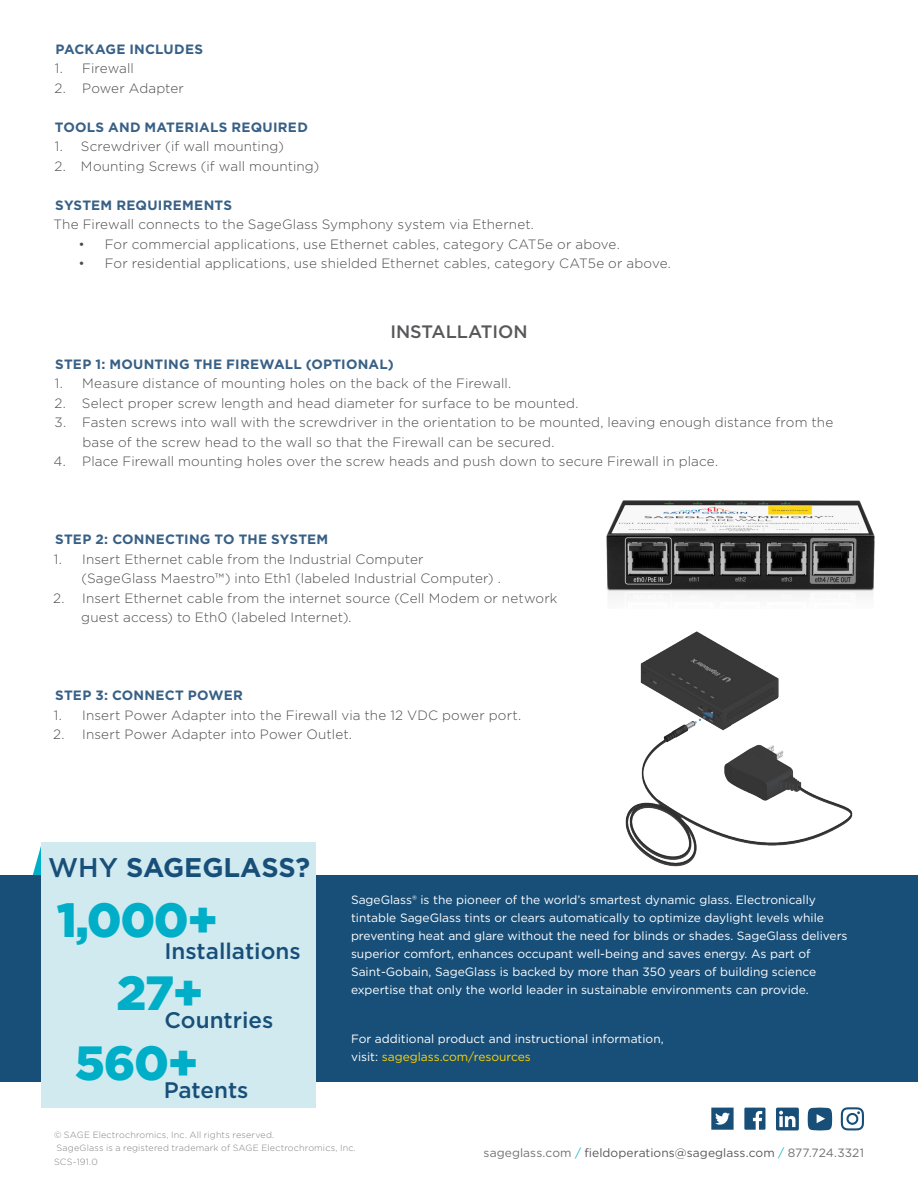
<style>
.page{position:relative;width:918px;height:1188px;background:#fff}
.page>*{position:absolute;margin:0;border:0;box-sizing:border-box;transform-origin:0 0}
.t1{font:900 48px "Gotham";letter-spacing:-.03em;color:#00afc7}
.t2{font:700 27px "Gotham";letter-spacing:-.005em;color:#184f79}
.about_SageGlass{font:500 22.5px "Gotham";color:#184f79}
.t3{font:500 18px "Gotham";color:#57585a}
.Numerical_List_Copy{font:300 13.5px/19.5px "Gotham";letter-spacing:.01em;color:#4b4c4d}
.Text_page_1{font:700 13.5px "Gotham";letter-spacing:.02em;color:#386086}
.Numerical_List_Copy-2{font:700 13.5px "Gotham";letter-spacing:.015em;color:#386086}
.about_SageGlass-2{font:12px/18px "Gotham";color:#fff}
.Contact_Information{font:12px "Gotham";letter-spacing:.005em;color:#57585a}
.copyright_info{font:300 9px/13.5px "Gotham";letter-spacing:.015em;color:#808285}
.s1{font-weight:500}
.s2{color:#fed304}
.s3{color:#717275}
.s4{color:#1ab9ce}
</style>
<div class="page">
<div style="left:0;top:875px;width:918px;height:207px;background:#184f79"></div>
<svg style="left:32px;top:843px;width:10px;height:32px"></svg>
<div style="left:42px;top:843px;width:274px;height:265px;background:#d0eaf0"></div>
<svg style="left:776px;top:1108px;width:23px;height:22px"></svg>
<svg style="left:744px;top:1108px;width:21px;height:22px"></svg>
<svg style="left:808px;top:1108px;width:24px;height:22px"></svg>
<svg style="left:841px;top:1107px;width:23px;height:23px"></svg>
<svg style="left:711px;top:1108px;width:23px;height:22px"></svg>
<img style="left:606px;top:500px;width:269px;height:97px">
<img style="left:625px;top:631px;width:228px;height:236px">
<p class="Text_page_1" style="left:56px;top:40px;width:149px">PACKAGE INCLUDES</p>
<p class="Numerical_List_Copy" style="left:55px;top:59px;width:81px">1. Firewall</p>
<p class="Numerical_List_Copy" style="left:54px;top:78px;width:131px">2. Power Adapter</p>
<p class="Text_page_1" style="left:55px;top:118px;width:255px">TOOLS AND MATERIALS REQUIRED</p>
<p class="Numerical_List_Copy" style="left:55px;top:137px;width:231px">1. Screwdriver (if wall mounting)</p>
<p class="Numerical_List_Copy" style="left:54px;top:156px;width:266px">2. Mounting Screws (if wall mounting)</p>
<p class="Text_page_1" style="left:55px;top:196px;width:178px">SYSTEM REQUIREMENTS</p>
<p class="Numerical_List_Copy" style="left:53px;top:215px;width:482px">The Firewall connects to the SageGlass Symphony system via Ethernet.</p>
<p class="Numerical_List_Copy" style="left:79px;top:234px;width:543px">• For commercial applications, use Ethernet cables, category CAT5e or above.</p>
<p class="Numerical_List_Copy" style="left:79px;top:254px;width:594px">• For residential applications, use shielded Ethernet cables, category CAT5e or above.</p>
<p class="t3" style="left:390px;top:319px;width:139px">INSTALLATION</p>
<p class="Text_page_1" style="left:55px;top:355px;width:340px">STEP 1: MOUNTING THE FIREWALL (OPTIONAL)</p>
<p class="Numerical_List_Copy" style="left:55px;top:374px;width:458px">1. Measure distance of mounting holes on the back of the Firewall.</p>
<p class="Numerical_List_Copy" style="left:54px;top:393px;width:526px">2. Select proper screw length and head diameter for surface to be mounted.</p>
<p class="Numerical_List_Copy" style="left:82px;top:413px;width:752px;text-indent:-28px">3. Fasten screws into wall with the screwdriver in the orientation to be mounted, leaving enough distance from the base of the screw head to the wall so that the Firewall can be secured.</p>
<p class="Numerical_List_Copy" style="left:53px;top:452px;width:666px">4. Place Firewall mounting holes over the screw heads and push down to secure Firewall in place.</p>
<p class="Numerical_List_Copy-2" style="left:55px;top:531px;width:275px">STEP 2: CONNECTING TO THE SYSTEM</p>
<p class="Numerical_List_Copy" style="left:82px;top:549px;width:421px;text-indent:-28px">1. Insert Ethernet cable from the Industrial Computer (SageGlass Maestro™) into Eth1 (labeled Industrial Computer) .</p>
<p class="Numerical_List_Copy" style="left:81px;top:588px;width:478px;text-indent:-28px">2. Insert Ethernet cable from the internet source (Cell Modem or network guest access) to Eth0 (labeled Internet).</p>
<p class="Numerical_List_Copy-2" style="left:55px;top:687px;width:189px">STEP 3: CONNECT POWER</p>
<p class="Numerical_List_Copy" style="left:54px;top:705px;width:469px">1. Insert Power Adapter into the Firewall via the 12 VDC power port.</p>
<p class="Numerical_List_Copy" style="left:53px;top:725px;width:300px">2. Insert Power Adapter into Power Outlet.</p>
<p class="t2" style="left:48px;top:850px;width:263px"><span class="s1">WHY</span> SAGEGLASS?</p>
<p class="t1" style="left:57px;top:887px;width:163px">1,000+</p>
<p class="about_SageGlass" style="left:165px;top:936px;width:138px">Installations</p>
<p class="t1" style="left:117px;top:960px;width:89px">27+</p>
<p class="t1" style="left:75px;top:1030px;width:125px">560+</p>
<p class="about_SageGlass" style="left:165px;top:1005px;width:110px">Countries</p>
<p class="about_SageGlass" style="left:164px;top:1075px;width:86px">Patents</p>
<p class="about_SageGlass-2" style="left:351px;top:890px;width:498px">SageGlass® is the pioneer of the world’s smartest dynamic glass. Electronically tintable SageGlass tints or clears automatically to optimize daylight levels while preventing heat and glare without the need for blinds or shades. SageGlass delivers superior comfort, enhances occupant well-being and saves energy. As part of Saint-Gobain, SageGlass is backed by more than 350 years of building science expertise that only the world leader in sustainable environments can provide.</p>
<p class="about_SageGlass-2" style="left:351px;top:1030px;width:314px">For additional product and instructional information, visit: <span class="s2">sageglass.com/resources</span></p>
<p class="copyright_info" style="left:54px;top:1127px;width:303px">© SAGE Electrochromics, Inc. All rights reserved.<br>SageGlass is a registered trademark of SAGE Electrochromics, Inc.<br>SCS-191.0</p>
<p class="Contact_Information" style="left:484px;top:1145px;width:382px"><span class="s3">sageglass.com</span> <span class="s4">/</span> fieldoperations@sageglass.com <span class="s4">/</span> <span class="s3">877.724.3321</span></p>
</div>
